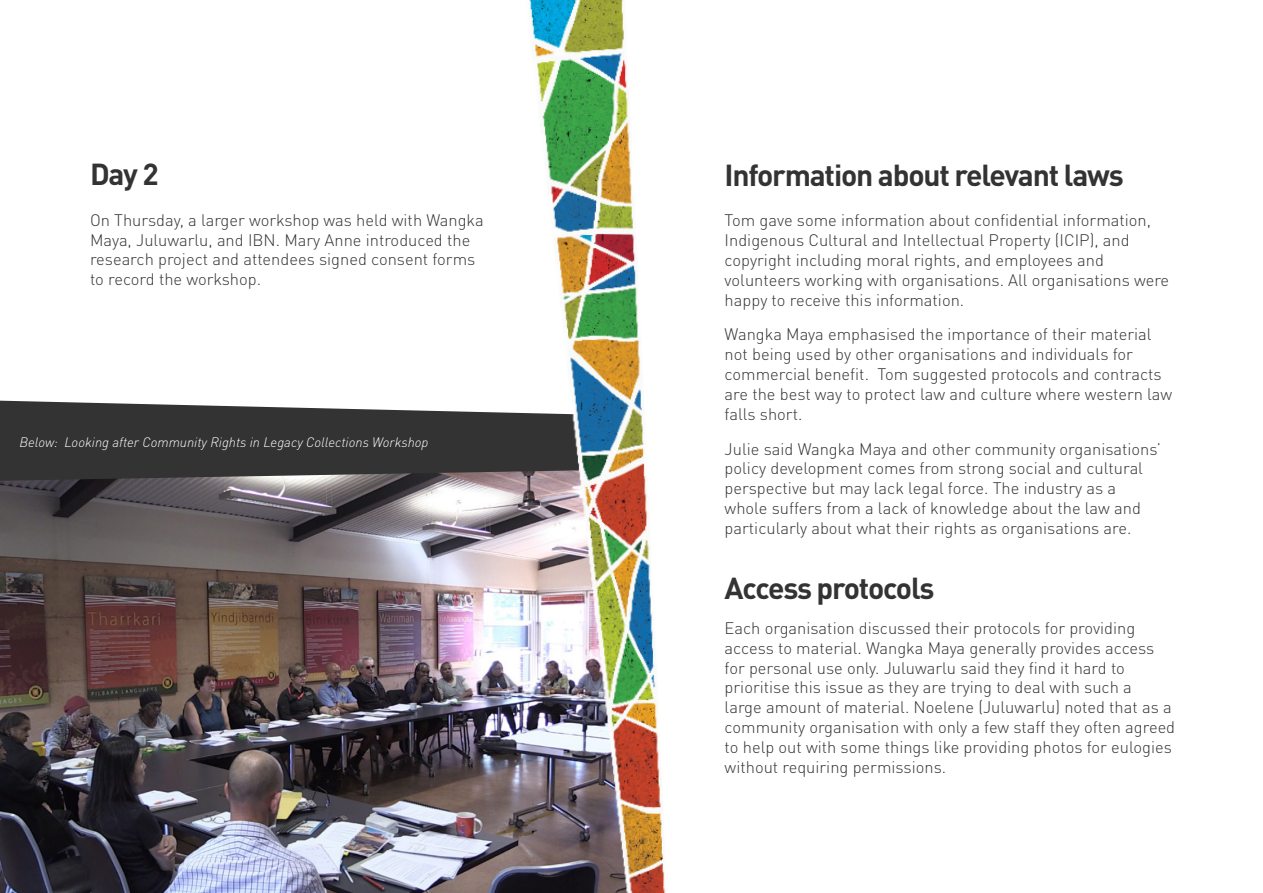
<style>
.page{position:relative;width:1263px;height:893px;background:#fff}
.page>*{position:absolute;margin:0;border:0;box-sizing:border-box;transform-origin:0 0}
.Body{font:700 30px "DINOT";letter-spacing:-.04em;color:#323332}
.Body-2{font:300 16.5px/19.8px "DINOT";color:#323332}
.Cap{font:italic 300 13.5px "DINOT";color:#fff}
</style>
<div class="page">
<img style="left:0;top:481px;width:506px;height:412px">
<svg style="left:0;top:401px;width:506px;height:80px;background:#454645"></svg>
<img style="left:506px;top:0;width:160px;height:893px">
<h2 class="Body" style="left:90px;top:154px;width:70px">Day 2</h2>
<p class="Body-2" style="left:90px;top:210px;width:395px">On Thursday, a larger workshop was held with Wangka Maya, Juluwarlu, and IBN. Mary Anne introduced the research project and attendees signed consent forms to record the workshop.</p>
<p class="Cap" style="left:19px;top:433px;width:411px">Below: Looking after Community Rights in Legacy Collections Workshop</p>
<h2 class="Body" style="left:725px;top:155px;width:401px">Information about relevant laws</h2>
<p class="Body-2" style="left:725px;top:210px;width:446px">Tom gave some information about confidential information, Indigenous Cultural and Intellectual Property (ICIP), and copyright including moral rights, and employees and volunteers working with organisations. All organisations were happy to receive this information.</p>
<p class="Body-2" style="left:725px;top:324px;width:449px">Wangka Maya emphasised the importance of their material not being used by other organisations and individuals for commercial benefit. Tom suggested protocols and contracts are the best way to protect law and culture where western law falls short.</p>
<p class="Body-2" style="left:725px;top:438px;width:438px">Julie said Wangka Maya and other community organisations’ policy development comes from strong social and cultural perspective but may lack legal force. The industry as a whole suffers from a lack of knowledge about the law and particularly about what their rights as organisations are.</p>
<p class="Body" style="left:725px;top:569px;width:211px">Access protocols</p>
<p class="Body-2" style="left:725px;top:618px;width:452px">Each organisation discussed their protocols for providing access to material. Wangka Maya generally provides access for personal use only. Juluwarlu said they find it hard to prioritise this issue as they are trying to deal with such a<br>large amount of material. Noelene (Juluwarlu) noted that as a community organisation with only a few staff they often agreed to help out with some things like providing photos for eulogies without requiring permissions.</p>
</div>
